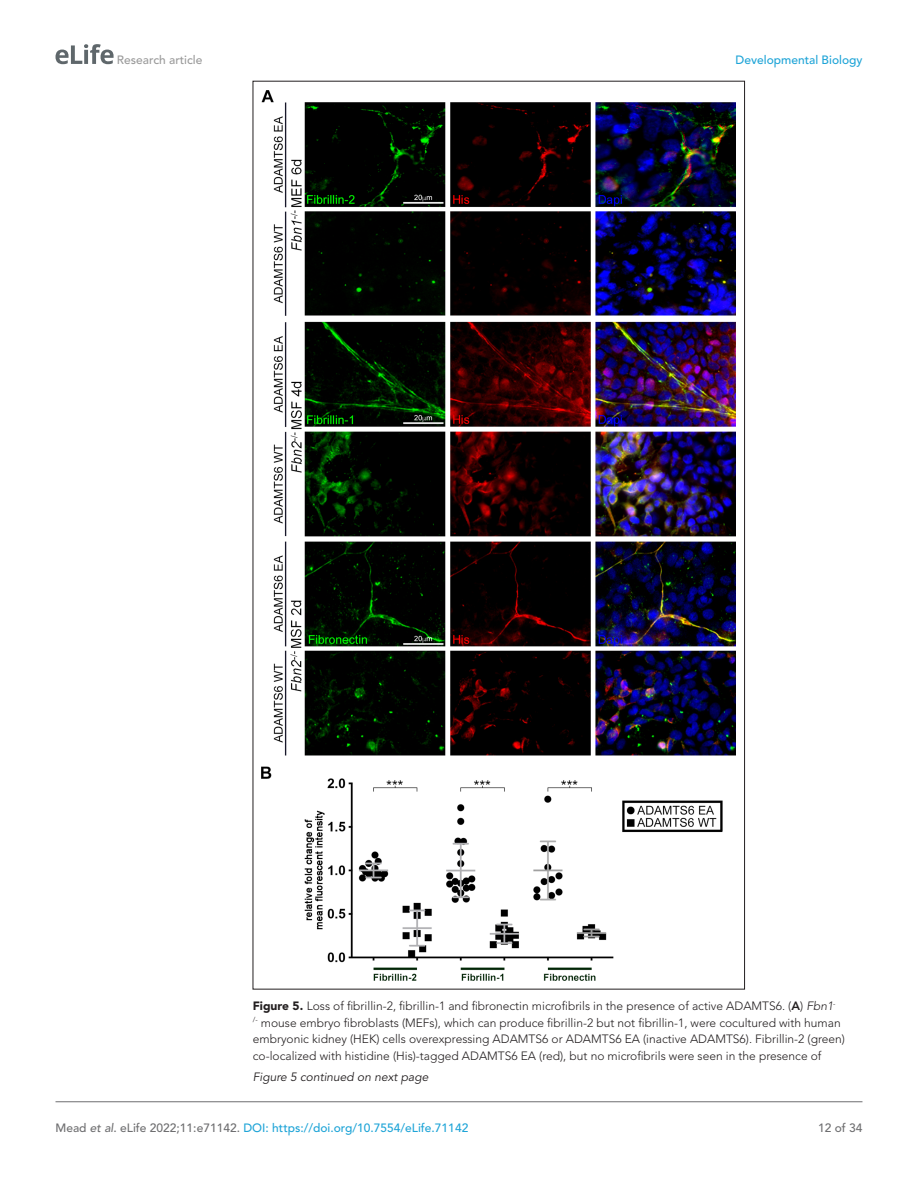
<style>
.page{position:relative;width:918px;height:1188px;background:#fff}
.page>*{position:absolute;margin:0;border:0;box-sizing:border-box;transform-origin:0 0}
.t1{font:300 12px/16.5px "Avenir LT Std";color:#231f20}
.t2{font:500 12px "Avenir LT Std";color:#1ea4d7}
.t3{font:italic 12px "Avenir LT Std";color:#231f20}
.t4{font:500 12px "Avenir LT Std";color:#9a9a9a}
.t5{font:500 12px "Avenir LT Std";color:#6e6e70}
.s1{font-weight:900}
.s2{font-weight:800}
.s3{font-style:italic}
.s4{color:#6e6e70}
.s5{font-style:italic;color:#6e6e70}
</style>
<div class="page">
<svg style="left:56px;top:44px;width:58px;height:20px"></svg>
<hr style="left:56px;top:1101px;width:806px;height:1px;background:#6e6e70">
<img style="left:262px;top:90px;width:474px;height:890px">
<p class="t4" style="left:117px;top:53px;width:87px">Research article</p>
<p class="t2" style="left:736px;top:53px;width:128px">Developmental Biology</p>
<p class="t1" style="left:253px;top:998px;width:594px"><span class="s1">Figure 5.</span> Loss of fibrillin-2, fibrillin-1 and fibronectin microfibrils in the presence of active ADAMTS6. (<span class="s2">A</span>) <span class="s3">Fbn1</span><sup>-<br>/-</sup> mouse embryo fibroblasts (MEFs), which can produce fibrillin-2 but not fibrillin-1, were cocultured with human embryonic kidney (HEK) cells overexpressing ADAMTS6 or ADAMTS6 EA (inactive ADAMTS6). Fibrillin-2 (green) co-localized with histidine (His)-tagged ADAMTS6 EA (red), but no microfibrils were seen in the presence of</p>
<p class="t3" style="left:253px;top:1070px;width:177px">Figure 5 continued on next page</p>
<p class="t2" style="left:56px;top:1121px;width:414px"><span class="s4">Mead</span> <span class="s5">et al</span><span class="s4">. eLife 2022;11:e71142.</span> DOI: https://doi.org/10.7554/eLife.71142</p>
<p class="t5" style="left:818px;top:1121px;width:46px">12 of 34</p>
</div>
